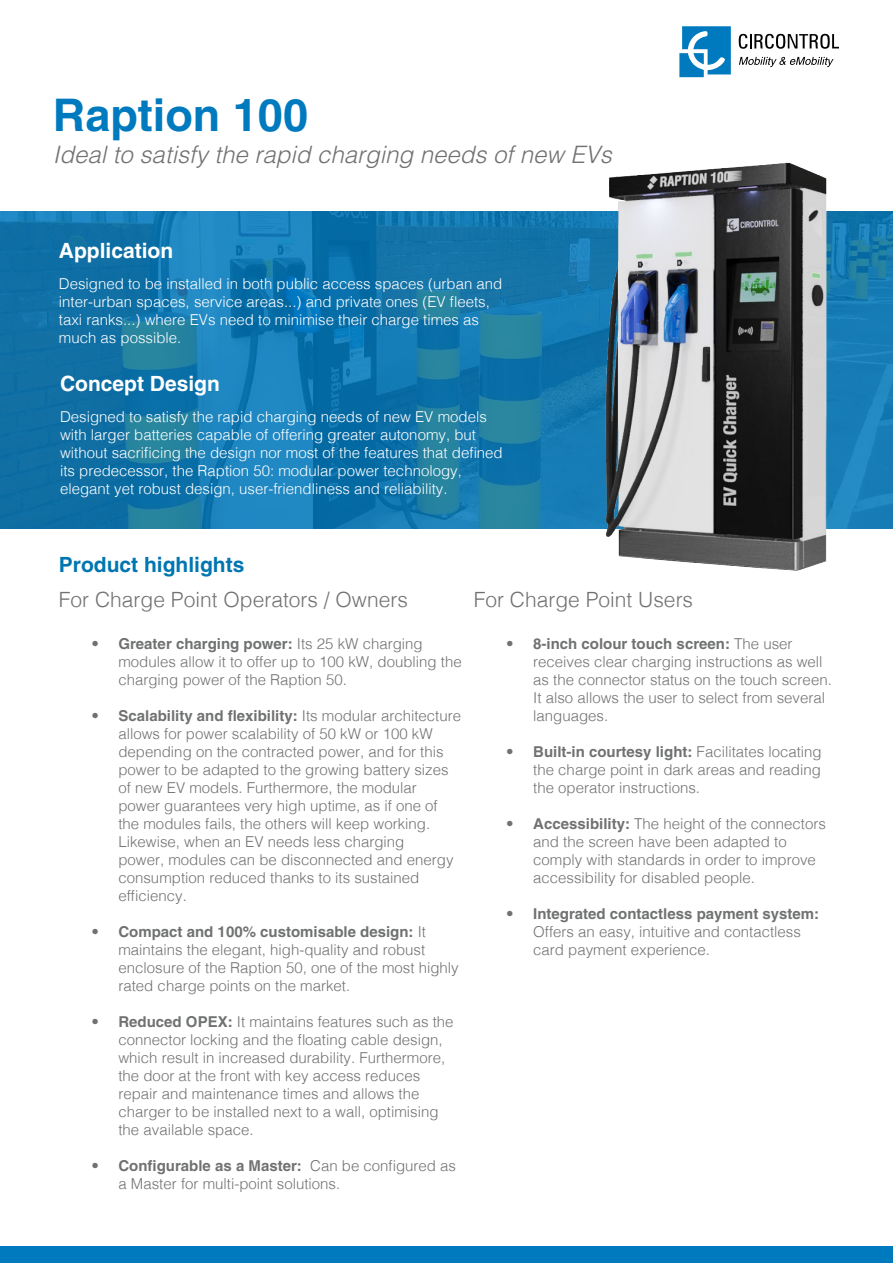
<style>
.page{position:relative;width:893px;height:1263px;background:#fff}
.page>*{position:absolute;margin:0;border:0;box-sizing:border-box;transform-origin:0 0}
.t1{font:700 45px "Helvetica";color:#007abe}
.t2{font:italic 300 24px "Helvetica";color:#707170}
.t3{font:300 21px "Helvetica";color:#707271}
.t4{font:700 21px "Helvetica";color:#fff}
.t5{font:700 21px "Helvetica";color:#0076b1}
.t6{font:300 15px/18px "Helvetica";color:#707271}
.t7{font:300 15px/18px "Helvetica";color:#fff}
.s1{font-weight:700}
</style>
<div class="page">
<div style="left:0;top:1247px;width:893px;height:16px;background:#007abe"></div>
<svg style="left:739px;top:34px;width:100px;height:15px"></svg>
<svg style="left:739px;top:57px;width:94px;height:10px"></svg>
<svg style="left:679px;top:26px;width:52px;height:51px"></svg>
<img style="left:0;top:212px;width:893px;height:317px">
<img style="left:577px;top:162px;width:295px;height:409px">
<h1 class="t1" style="left:53px;top:88px;width:257px">Raption 100</h1>
<h2 class="t2" style="left:53px;top:139px;width:560px">Ideal to satisfy the rapid charging needs of new EVs</h2>
<h3 class="t4" style="left:59px;top:238px;width:116px">Application</h3>
<p class="t7" style="left:59px;top:273px;width:445px">Designed to be installed in both public access spaces (urban and inter-urban spaces, service areas...) and private ones (EV fleets, taxi ranks...) where EVs need to minimise their charge times as much as possible.</p>
<h3 class="t4" style="left:60px;top:371px;width:161px">Concept Design</h3>
<p class="t7" style="left:60px;top:407px;width:444px">Designed to satisfy the rapid charging needs of new EV models with larger batteries capable of offering greater autonomy, but without sacrificing the design nor most of the features that defined its predecessor, the Raption 50: modular power technology, elegant yet robust design, user-friendliness and reliability.</p>
<h3 class="t5" style="left:59px;top:552px;width:187px">Product highlights</h3>
<h3 class="t3" style="left:59px;top:582px;width:350px">For Charge Point Operators / Owners</h3>
<h3 class="t3" style="left:474px;top:582px;width:221px">For Charge Point Users</h3>
<p class="t6" style="left:118px;top:634px;width:345px;text-indent:-27px">• <span class="s1">Greater charging power:</span> Its 25 kW charging modules allow it to offer up to 100 kW, doubling the charging power of the Raption 50.</p>
<p class="t6" style="left:118px;top:706px;width:344px;text-indent:-27px">• <span class="s1">Scalability and flexibility:</span> Its modular architecture allows for power scalability of 50 kW or 100 kW depending on the contracted power, and for this power to be adapted to the growing battery sizes of new EV models. Furthermore, the modular power guarantees very high uptime, as if one of the modules fails, the others will keep working.<br>Likewise, when an EV needs less charging<br>power, modules can be disconnected and energy consumption reduced thanks to its sustained efficiency.</p>
<p class="t6" style="left:118px;top:922px;width:342px;text-indent:-27px">• <span class="s1">Compact and 100% customisable design:</span> It maintains the elegant, high-quality and robust enclosure of the Raption 50, one of the most highly rated charge points on the market.</p>
<p class="t6" style="left:118px;top:1012px;width:337px;text-indent:-27px">• <span class="s1">Reduced OPEX:</span> It maintains features such as the connector locking and the floating cable design, which result in increased durability. Furthermore, the door at the front with key access reduces repair and maintenance times and allows the charger to be installed next to a wall, optimising the available space.</p>
<p class="t6" style="left:118px;top:1156px;width:339px;text-indent:-27px">• <span class="s1">Configurable as a Master:</span> Can be configured as a Master for multi-point solutions.</p>
<p class="t6" style="left:533px;top:634px;width:300px;text-indent:-27px">• <span class="s1">8-inch colour touch screen:</span> The user receives clear charging instructions as well as the connector status on the touch screen.<br>It also allows the user to select from several languages.</p>
<p class="t6" style="left:533px;top:742px;width:290px;text-align:justify;text-indent:-27px">• <span class="s1">Built-in courtesy light:</span> Facilitates locating the charge point in dark areas and reading the operator instructions.</p>
<p class="t6" style="left:533px;top:814px;width:294px;text-indent:-27px">• <span class="s1">Accessibility:</span> The height of the connectors and the screen have been adapted to comply with standards in order to improve accessibility for disabled people.</p>
<p class="t6" style="left:533px;top:904px;width:287px;text-indent:-27px">• <span class="s1">Integrated contactless payment system:<br></span>Offers an easy, intuitive and contactless card payment experience.</p>
</div>
